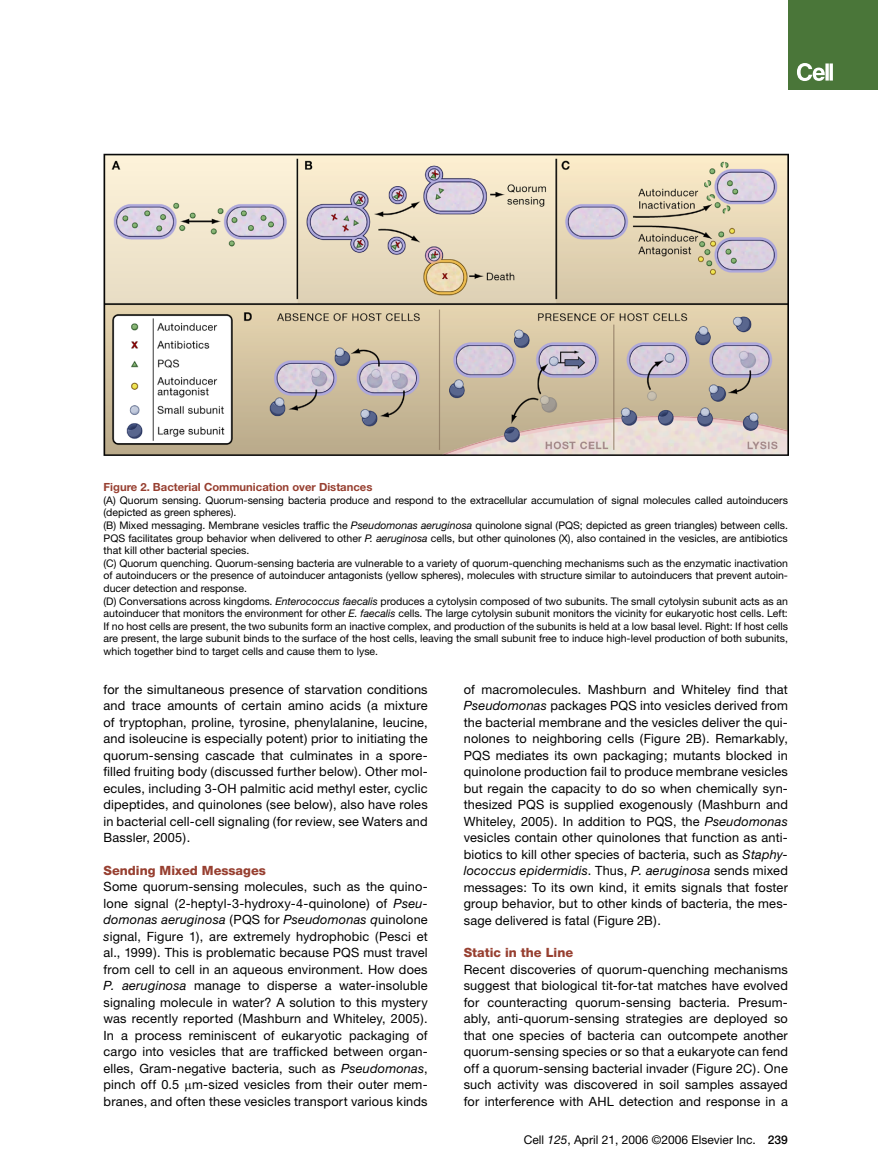
<style>
.page{position:relative;width:878px;height:1175px;background:#fff}
.page>*{position:absolute;margin:0;border:0;box-sizing:border-box;transform-origin:0 0}
.t1{font:12.75px/16.5px "Helvetica Neue";letter-spacing:.015em;color:#000;text-align:justify}
.t2{font:800 12.75px "Helvetica Neue";color:#973f30}
.t3{font:12px "Helvetica Neue";color:#000}
.t4{font:700 11.25px "Helvetica Neue";color:#973f30}
.t5{font:10.5px/12.6px "Helvetica Neue";color:#000}
.s1{font-style:italic}
.s2{font-weight:500}
</style>
<div class="page">
<div style="left:788px;top:0;width:90px;height:90px;background:#4a7639"></div>
<svg style="left:797px;top:63px;width:35px;height:18px"></svg>
<img style="left:104px;top:153px;width:684px;height:302px">
<p class="t4" style="left:104px;top:480px;width:270px">Figure 2. Bacterial Communication over Distances</p>
<p class="t5" style="left:104px;top:493px;width:686px">(A) Quorum sensing. Quorum-sensing bacteria produce and respond to the extracellular accumulation of signal molecules called autoinducers (depicted as green spheres).<br>(B) Mixed messaging. Membrane vesicles traffic the <span class="s1">Pseudomonas aeruginosa</span> quinolone signal (PQS; depicted as green triangles) between cells.<br>PQS facilitates group behavior when delivered to other <span class="s1">P. aeruginosa</span> cells, but other quinolones (X), also contained in the vesicles, are antibiotics that kill other bacterial species.<br>(C) Quorum quenching. Quorum-sensing bacteria are vulnerable to a variety of quorum-quenching mechanisms such as the enzymatic inactivation of autoinducers or the presence of autoinducer antagonists (yellow spheres), molecules with structure similar to autoinducers that prevent autoin&shy;ducer detection and response.<br>(D) Conversations across kingdoms. <span class="s1">Enterococcus faecalis</span> produces a cytolysin composed of two subunits. The small cytolysin subunit acts as an autoinducer that monitors the environment for other <span class="s1">E. faecalis</span> cells. The large cytolysin subunit monitors the vicinity for eukaryotic host cells. Left:<br>If no host cells are present, the two subunits form an inactive complex, and production of the subunits is held at a low basal level. Right: If host cells are present, the large subunit binds to the surface of the host cells, leaving the small subunit free to induce high-level production of both subunits, which together bind to target cells and cause them to lyse.</p>
<p class="t1" style="left:104px;top:680px;width:326px">for the simultaneous presence of starvation conditions and trace amounts of certain amino acids (a mixture of tryptophan, proline, tyrosine, phenylalanine, leucine, and isoleucine is especially potent) prior to initiating the quorum-sensing cascade that culminates in a spore&shy;filled fruiting body (discussed further below). Other mol&shy;ecules, including 3-OH palmitic acid methyl ester, cyclic dipeptides, and quinolones (see below), also have roles in bacterial cell-cell signaling (for review, see Waters and Bassler, 2005).</p>
<p class="t2" style="left:104px;top:862px;width:164px">Sending Mixed Messages</p>
<p class="t1" style="left:104px;top:878px;width:326px">Some quorum-sensing molecules, such as the quino&shy;lone signal (2-heptyl-3-hydroxy-4-quinolone) of <span class="s1">Pseu&shy;domonas aeruginosa</span> (PQS for <span class="s1">Pseudomonas q</span>uinolone <span class="s1">s</span>ignal, Figure 1), are extremely hydrophobic (Pesci et al., 1999). This is problematic because PQS must travel from cell to cell in an aqueous environment. How does <span class="s1">P. aeruginosa</span> manage to disperse a water-insoluble signaling molecule in water? A solution to this mystery was recently reported (Mashburn and Whiteley, 2005).<br>In a process reminiscent of eukaryotic packaging of cargo into vesicles that are trafficked between organ&shy;elles, Gram-negative bacteria, such as <span class="s1">Pseudomonas</span>, pinch off 0.5 m-sized vesicles from their outer mem&shy;branes, and often these vesicles transport various kinds</p>
<p class="t1" style="left:464px;top:680px;width:326px">of macromolecules. Mashburn and Whiteley find that <span class="s1">Pseudomonas</span> packages PQS into vesicles derived from the bacterial membrane and the vesicles deliver the qui&shy;nolones to neighboring cells (Figure 2B). Remarkably, PQS mediates its own packaging; mutants blocked in quinolone production fail to produce membrane vesicles but regain the capacity to do so when chemically syn&shy;thesized PQS is supplied exogenously (Mashburn and Whiteley, 2005). In addition to PQS, the <span class="s1">Pseudomonas </span>vesicles contain other quinolones that function as anti&shy;biotics to kill other species of bacteria, such as <span class="s1">Staphy&shy;lococcus epidermidis</span>. Thus, <span class="s1">P. aeruginosa</span> sends mixed messages: To its own kind, it emits signals that foster group behavior, but to other kinds of bacteria, the mes&shy;sage delivered is fatal (Figure 2B).</p>
<p class="t2" style="left:464px;top:945px;width:111px">Static in the Line</p>
<p class="t1" style="left:464px;top:961px;width:326px">Recent discoveries of quorum-quenching mechanisms suggest that biological tit-for-tat matches have evolved for counteracting quorum-sensing bacteria. Presum&shy;ably, anti-quorum-sensing strategies are deployed so that one species of bacteria can outcompete another quorum-sensing species or so that a eukaryote can fend off a quorum-sensing bacterial invader (Figure 2C). One such activity was discovered in soil samples assayed for interference with AHL detection and response in a</p>
<p class="t3" style="left:523px;top:1132px;width:266px">Cell <span class="s1">125</span>, April 21, 2006 ©2006 Elsevier Inc. <span class="s2">239</span></p>
</div>
